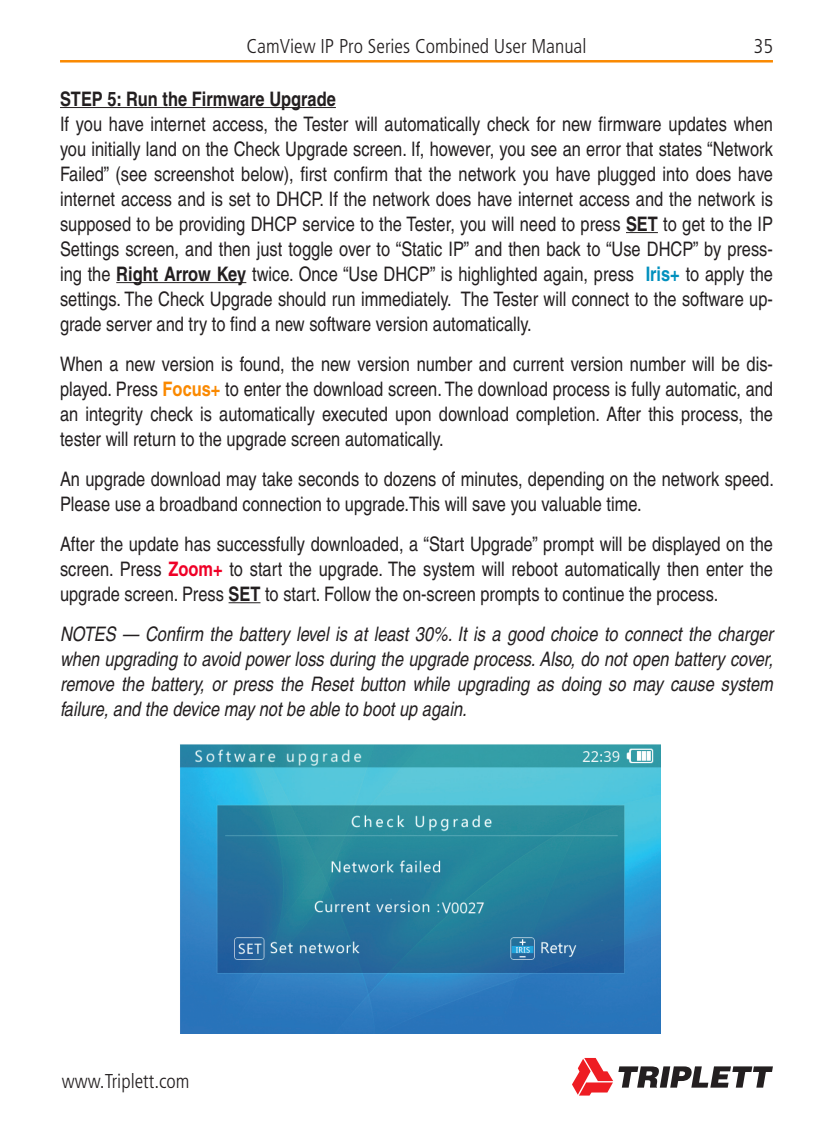
<style>
.page{position:relative;width:833px;height:1148px;background:#fff}
.page>*{position:absolute;margin:0;border:0;box-sizing:border-box;transform-origin:0 0}
.t1{font:condensed 20px/25px "Helvetica";color:#231f20;text-align:justify}
.Note_2{font:italic condensed 20px/25px "Helvetica";color:#231f20;text-align:justify}
.t2{font:300 condensed 20px "Frutiger LT Std";color:#231f20}
.t3{font:700 condensed 20px "Helvetica";color:#231f20}
.s1{font-weight:700}
.s2{font-weight:700;color:#0090be}
.s3{font-weight:700;color:#fa8900}
.s4{font-weight:700;color:#ef0027}
</style>
<div class="page">
<hr style="left:60px;top:60px;width:712px;height:2px;background:#fa8900">
<svg style="left:572px;top:1058px;width:200px;height:37px"></svg>
<hr style="left:60px;top:107px;width:276px;height:1px;background:#231f20">
<hr style="left:626px;top:232px;width:32px;height:1px;background:#231f20">
<hr style="left:116px;top:282px;width:130px;height:1px;background:#231f20">
<hr style="left:228px;top:602px;width:32px;height:1px;background:#231f20">
<img style="left:180px;top:744px;width:480px;height:289px">
<p class="t2" style="left:246px;top:34px;width:341px">CamView IP Pro Series Combined User Manual</p>
<p class="t2" style="left:753px;top:34px;width:21px">35</p>
<p class="t3" style="left:60px;top:86px;width:277px">STEP 5: Run the Firmware Upgrade</p>
<p class="t1" style="left:60px;top:111px;width:714px">If you have internet access, the Tester will automatically check for new firmware updates when you initially land on the Check Upgrade screen. If, however, you see an error that states “Network Failed” (see screenshot below), first confirm that the network you have plugged into does have internet access and is set to DHCP. If the network does have internet access and the network is supposed to be providing DHCP service to the Tester, you will need to press <span class="s1">SET</span> to get to the IP Settings screen, and then just toggle over to “Static IP” and then back to “Use DHCP” by press&shy;ing the <span class="s1">Right Arrow Key</span> twice. Once “Use DHCP” is highlighted again, press <span class="s2">Iris+</span> to apply the settings. The Check Upgrade should run immediately. The Tester will connect to the software up&shy;grade server and try to find a new software version automatically.</p>
<p class="t1" style="left:60px;top:351px;width:714px">When a new version is found, the new version number and current version number will be dis&shy;played. Press <span class="s3">Focus+</span> to enter the download screen. The download process is fully automatic, and an integrity check is automatically executed upon download completion. After this process, the tester will return to the upgrade screen automatically.</p>
<p class="t1" style="left:60px;top:466px;width:715px">An upgrade download may take seconds to dozens of minutes, depending on the network speed.<br>Please use a broadband connection to upgrade.This will save you valuable time.</p>
<p class="t1" style="left:60px;top:531px;width:714px">After the update has successfully downloaded, a “Start Upgrade” prompt will be displayed on the screen. Press <span class="s4">Zoom+</span> to start the upgrade. The system will reboot automatically then enter the upgrade screen. Press <span class="s1">SET</span> to start. Follow the on-screen prompts to continue the process.</p>
<p class="Note_2" style="left:60px;top:621px;width:714px">NOTES — Confirm the battery level is at least 30%. It is a good choice to connect the charger when upgrading to avoid power loss during the upgrade process. Also, do not open battery cover, remove the battery, or press the Reset button while upgrading as doing so may cause system failure, and the device may not be able to boot up again.</p>
<p class="t2" style="left:62px;top:1069px;width:129px">www.Triplett.com</p>
</div>
